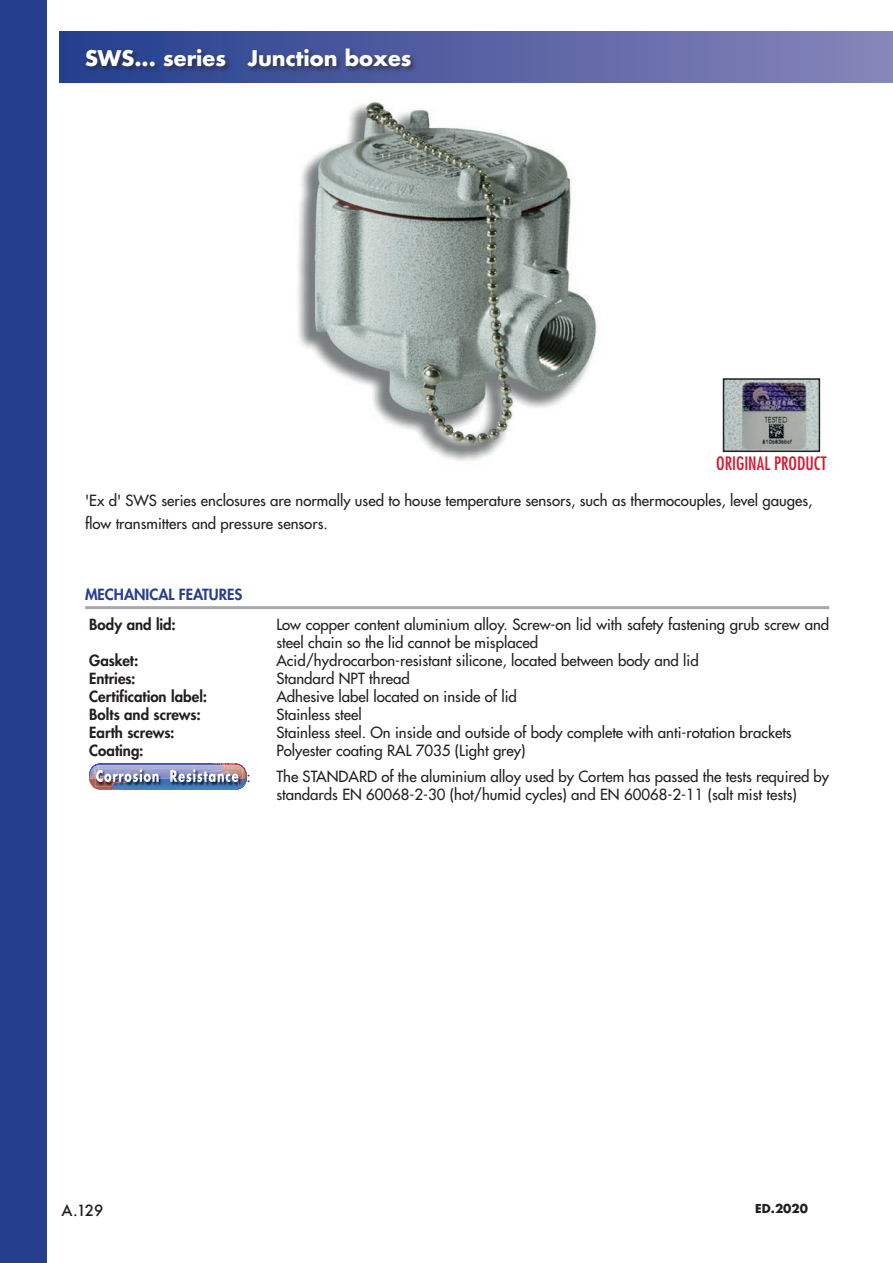
<style>
.page{position:relative;width:893px;height:1263px;background:#fff}
.page>*{position:absolute;margin:0;border:0;box-sizing:border-box;transform-origin:0 0}
.ITA_titolo_pagina{font:700 21px "Futura";color:#fff}
.t1{font:condensed 18px "Futura";letter-spacing:-.005em;color:#d7162e}
.ITA_testo_10pt{font:15px/18px "Futura";color:#231f20}
.ITA_testo_10pt-2{font:800 15px "Futura";color:#231f20}
.ITA_testo_10pt_heavy{font:800 15px "Futura";color:#253f8e}
.t2{font:500 15px "Futura";color:#231f20}
.t3{font:700 12px "Futura";color:#231f20}
</style>
<div class="page">
<img style="left:726px;top:381px;width:91px;height:68px">
<div style="left:723px;top:378px;width:97px;height:74px;border:2px solid #231f20"></div>
<img style="left:297px;top:101px;width:300px;height:360px">
<div style="left:0;top:0;width:47px;height:1263px;background:#253f8e"></div>
<div style="left:60px;top:31px;width:833px;height:51px;background:linear-gradient(to right,#243e8d,#8885b9)"></div>
<div style="left:84px;top:47px;width:334px;height:26px;background:#231f20;opacity:.6"></div>
<hr style="left:89px;top:790px;width:158px;height:1px;background:#4883c4">
<img style="left:89px;top:763px;width:158px;height:27px">
<hr style="left:85px;top:606px;width:744px;height:3px;background:#a8a9ad">
<p class="ITA_titolo_pagina" style="left:85px;top:43px;width:328px">SWS... series Junction boxes</p>
<p class="t1" style="left:716px;top:452px;width:112px">ORIGINAL PRODUCT</p>
<p class="ITA_testo_10pt" style="left:85px;top:489px;width:729px;line-height:22.5px">'Ex d' SWS series enclosures are normally used to house temperature sensors, such as thermocouples, level gauges, flow transmitters and pressure sensors.</p>
<p class="ITA_testo_10pt_heavy" style="left:85px;top:584px;width:159px">MECHANICAL FEATURES</p>
<p class="ITA_testo_10pt-2" style="left:89px;top:614px;width:88px">Body and lid:</p>
<p class="ITA_testo_10pt" style="left:276px;top:615px;width:554px">Low copper content aluminium alloy. Screw-on lid with safety fastening grub screw and steel chain so the lid cannot be misplaced</p>
<p class="ITA_testo_10pt-2" style="left:89px;top:650px;width:51px">Gasket:</p>
<p class="ITA_testo_10pt" style="left:276px;top:651px;width:424px">Acid/hydrocarbon-resistant silicone, located between body and lid</p>
<p class="ITA_testo_10pt-2" style="left:89px;top:668px;width:48px">Entries:</p>
<p class="ITA_testo_10pt" style="left:276px;top:669px;width:135px">Standard NPT thread</p>
<p class="ITA_testo_10pt-2" style="left:89px;top:686px;width:119px">Certification label:</p>
<p class="ITA_testo_10pt" style="left:276px;top:687px;width:242px">Adhesive label located on inside of lid</p>
<p class="ITA_testo_10pt-2" style="left:89px;top:704px;width:113px">Bolts and screws:</p>
<p class="ITA_testo_10pt" style="left:276px;top:705px;width:87px">Stainless steel</p>
<p class="ITA_testo_10pt-2" style="left:89px;top:722px;width:87px">Earth screws:</p>
<p class="ITA_testo_10pt" style="left:276px;top:723px;width:517px">Stainless steel. On inside and outside of body complete with anti-rotation brackets</p>
<p class="ITA_testo_10pt-2" style="left:89px;top:740px;width:56px">Coating:</p>
<p class="ITA_testo_10pt" style="left:276px;top:741px;width:251px">Polyester coating RAL 7035 (Light grey)</p>
<p class="ITA_testo_10pt" style="left:247px;top:767px;width:6px">:</p>
<p class="ITA_testo_10pt" style="left:276px;top:767px;width:554px">The STANDARD of the aluminium alloy used by Cortem has passed the tests required by standards EN 60068-2-30 (hot/humid cycles) and EN 60068-2-11 (salt mist tests)</p>
<p class="t2" style="left:62px;top:1200px;width:43px">A.129</p>
<p class="t3" style="left:755px;top:1200px;width:54px">ED.2020</p>
</div>
